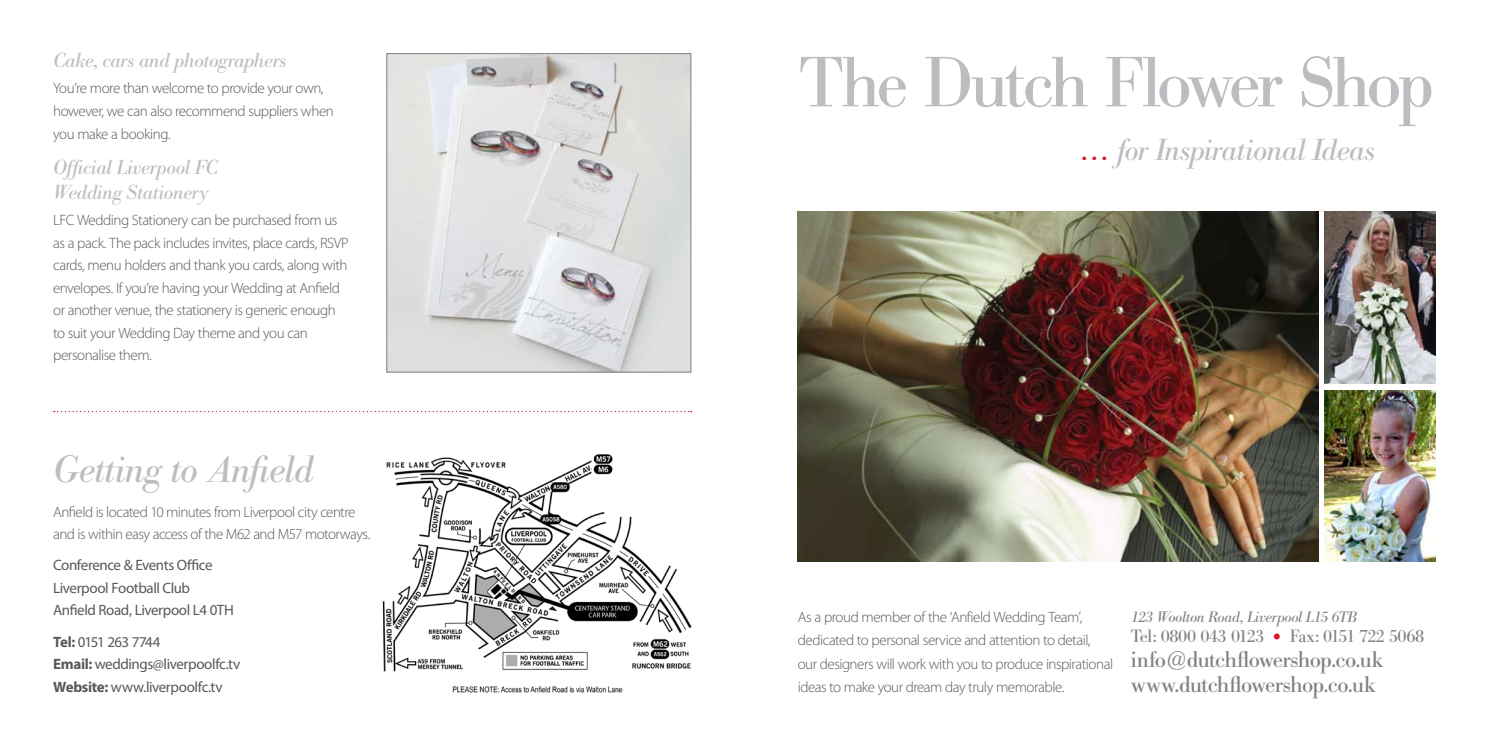
<style>
.page{position:relative;width:1489px;height:745px;background:#fff}
.page>*{position:absolute;margin:0;border:0;box-sizing:border-box;transform-origin:0 0}
.t1{font:70px "Bodoni BE";letter-spacing:-.055em;color:#bcbdc0}
.t2{font:italic 37.5px "Bodoni BE";letter-spacing:-.015em;color:#bcbdc0}
.t3{font:italic 30px "Bodoni BE";letter-spacing:-.02em;color:#bcbdc0}
.t4{font:22.5px/25px "Bodoni BE";letter-spacing:-.025em;color:#808285}
.t5{font:italic 20px/25px "Bodoni BE";letter-spacing:-.015em;color:#bcbdc0}
.t6{font:17.5px "Bodoni BE";letter-spacing:-.035em;color:#808285}
.t7{font:300 15px/22.5px "Myriad Pro";letter-spacing:-.035em;color:#58595b}
.t8{font:15px/22.5px "Myriad Pro";letter-spacing:-.025em;color:#58595b}
.t9{font:italic 15px "Bodoni BE";letter-spacing:-.02em;color:#808285}
.s1{font-weight:700}
.s2{color:#d71920}
</style>
<div class="page">
<img style="left:382px;top:454px;width:310px;height:239px">
<svg style="left:54px;top:410px;width:637px;height:2px"></svg>
<img style="left:388px;top:55px;width:301px;height:315px">
<div style="left:386px;top:53px;width:305px;height:319px;border:1px solid #808285"></div>
<img style="left:1324px;top:390px;width:111px;height:171px">
<img style="left:797px;top:212px;width:521px;height:349px">
<img style="left:1324px;top:212px;width:111px;height:171px">
<h3 class="t5" style="left:53px;top:49px;width:235px">Cake, cars and photographers</h3>
<p class="t7" style="left:53px;top:77px;width:282px">You’re more than welcome to provide your own, however, we can also recommend suppliers when you make a booking.</p>
<h3 class="t5" style="left:53px;top:155px;width:166px">Official Liverpool FC<br>Wedding Stationery</h3>
<p class="t7" style="left:53px;top:209px;width:297px">LFC Wedding Stationery can be purchased from us as a pack. The pack includes invites, place cards, RSVP cards, menu holders and thank you cards, along with envelopes. If you’re having your Wedding at Anfield or another venue, the stationery is generic enough to suit your Wedding Day theme and you can personalise them.</p>
<h2 class="t2" style="left:53px;top:447px;width:262px">Getting to Anfield</h2>
<p class="t7" style="left:53px;top:499px;width:318px">Anfield is located 10 minutes from Liverpool city centre and is within easy access of the M62 and M57 motorways.</p>
<p class="t8" style="left:53px;top:553px;width:182px">Conference &amp; Events Office<br>Liverpool Football Club<br>Anfield Road, Liverpool L4 0TH</p>
<p class="t8" style="left:53px;top:630px;width:189px"><span class="s1">Tel:</span> 0151 263 7744<br><span class="s1">Email:</span> weddings@liverpoolfc.tv<br><span class="s1">Website:</span> www.liverpoolfc.tv</p>
<h1 class="t1" style="left:799px;top:42px;width:636px">The Dutch Flower Shop</h1>
<h3 class="t3" style="left:1080px;top:132px;width:296px"><span class="s2">…</span> for Inspirational Ideas</h3>
<p class="t7" style="left:797px;top:605px;width:317px;line-height:23.1px">As a proud member of the ‘Anfield Wedding Team’, dedicated to personal service and attention to detail, our designers will work with you to produce inspirational ideas to make your dream day truly memorable.</p>
<p class="t9" style="left:1130px;top:607px;width:228px">123 Woolton Road, Liverpool L15 6TB</p>
<p class="t6" style="left:1130px;top:625px;width:135px">Tel: 0800 043 0123</p>
<p class="t6" style="left:1289px;top:625px;width:136px">Fax: 0151 722 5068</p>
<h3 class="t4" style="left:1130px;top:646px;width:254px">info@dutchflowershop.co.uk www.dutchflowershop.co.uk</h3>
</div>
